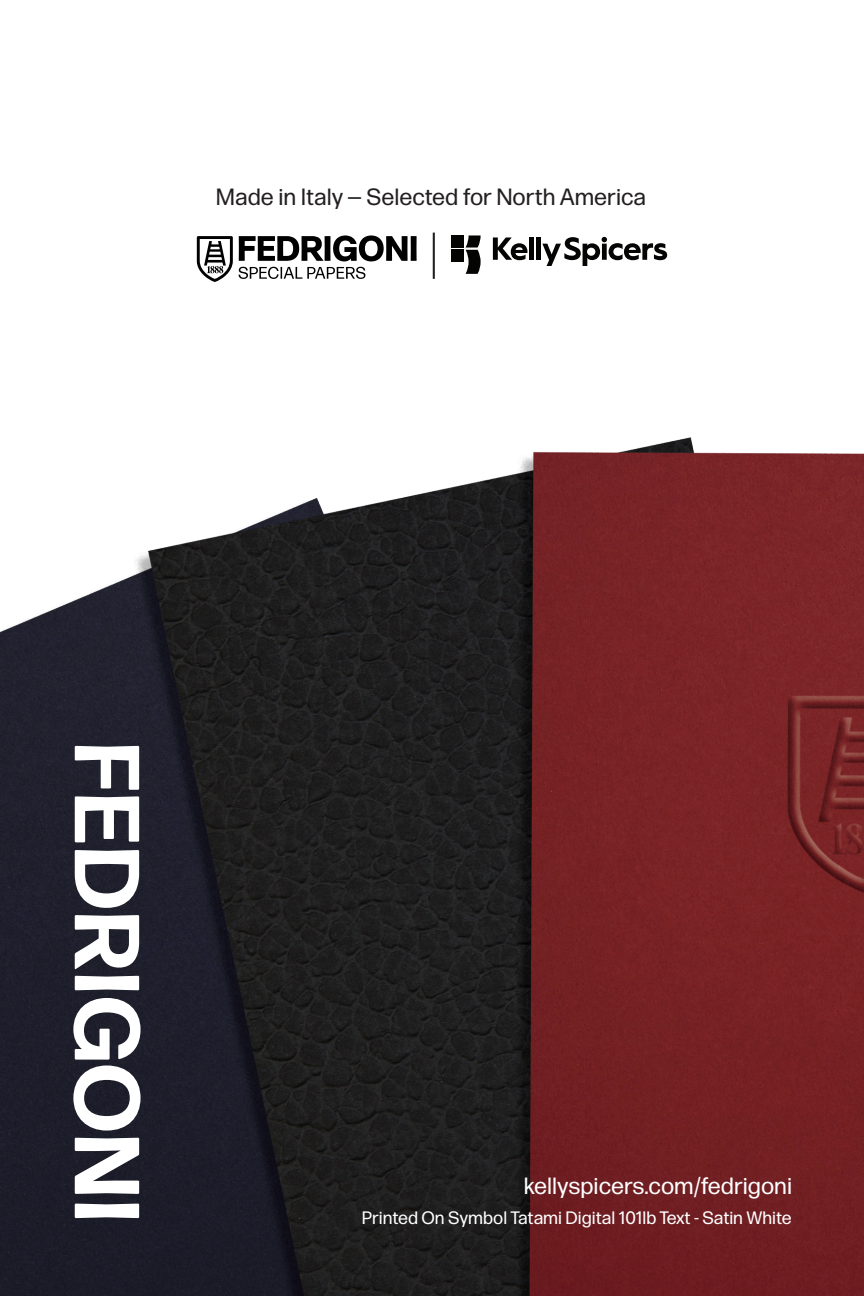
<style>
.page{position:relative;width:864px;height:1296px;background:#fff}
.page>*{position:absolute;margin:0;border:0;box-sizing:border-box;transform-origin:0 0}
.t1{font:700 92px "Forma DJR Micro Fedrigoni";color:#fff}
.t2{font:23.6px "Forma DJR Micro Fedrigoni";color:#231f20}
.t3{font:23.6px "Forma DJR Micro Fedrigoni";color:#fff}
.t4{font:18px "Forma DJR Micro Fedrigoni";color:#fff}
</style>
<div class="page">
<img style="left:0;top:232px;width:864px;height:1064px">
<svg style="left:197px;top:235px;width:220px;height:47px"></svg>
<svg style="left:493px;top:237px;width:34px;height:23px"></svg>
<div style="left:529px;top:237px;width:5px;height:23px;background:#040503"></div>
<hr style="left:537px;top:237px;width:4px;height:23px;background:#040503">
<svg style="left:542px;top:237px;width:125px;height:29px"></svg>
<div style="left:451px;top:235px;width:12px;height:13px;background:#040503"></div>
<div style="left:451px;top:250px;width:12px;height:12px;background:#040503"></div>
<svg style="left:466px;top:235px;width:15px;height:39px"></svg>
<hr style="left:433px;top:233px;width:2px;height:46px;background:#231f20">
<p class="t2" style="left:216px;top:182px;width:432px">Made in Italy — Selected for North America</p>
<p class="t1" style="left:167px;top:741px;width:483px;rotate:90deg">FEDRIGONI</p>
<p class="t3" style="left:524px;top:1171px;width:270px">kellyspicers.com/fedrigoni</p>
<p class="t4" style="left:362px;top:1207px;width:431px">Printed On Symbol Tatami Digital 101lb Text - Satin White</p>
</div>
